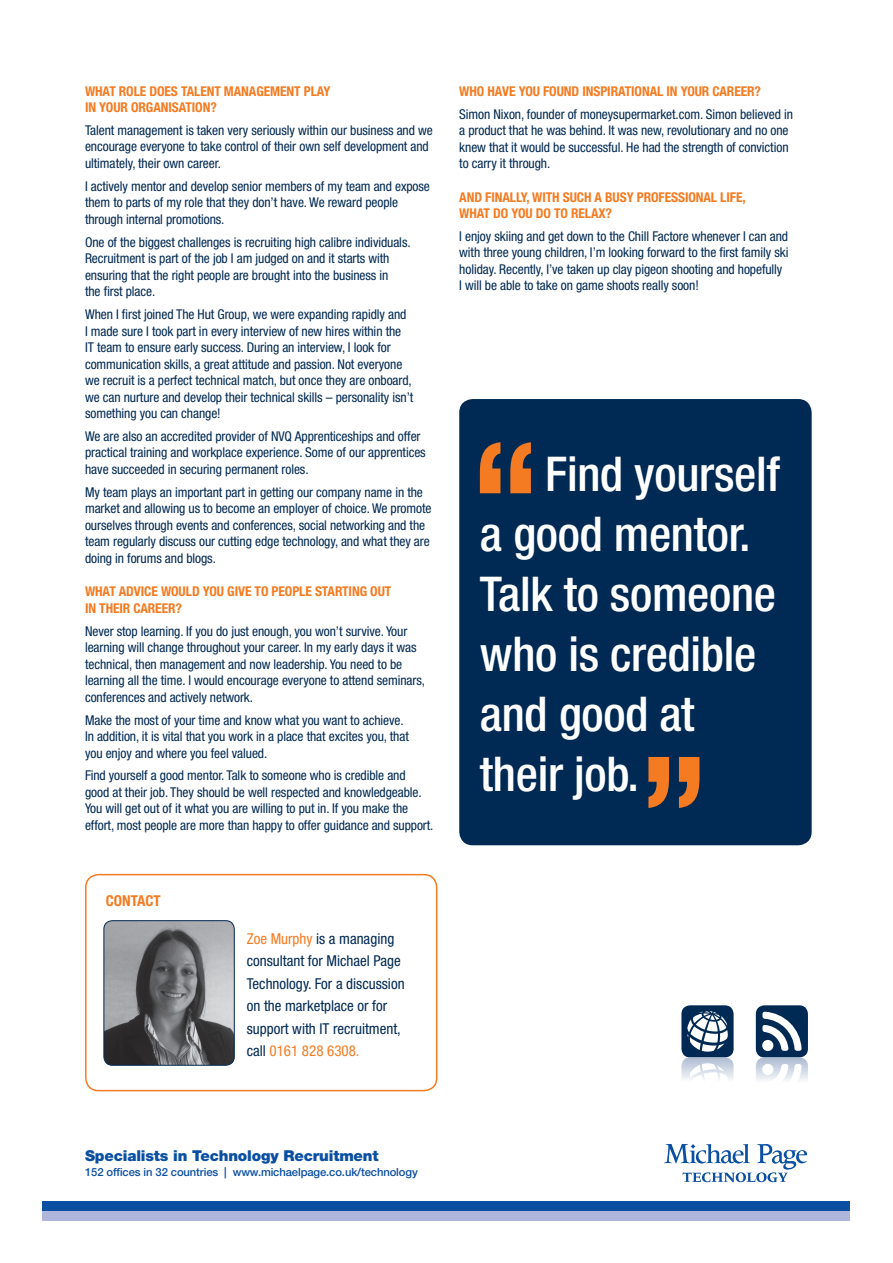
<style>
.page{position:relative;width:893px;height:1263px;background:#fff}
.page>*{position:absolute;margin:0;border:0;box-sizing:border-box;transform-origin:0 0}
.t1{font:500 condensed 48px/60px "Helvetica Neue";letter-spacing:-.005em;color:#fff}
.t2{font:condensed 15px/22.5px "Helvetica Neue";color:#002953}
.t3{font:900 15px "Helvetica Neue";letter-spacing:-.01em;color:#0a4fa2}
.t4{font:700 condensed 15px "Helvetica Neue";color:#f47b21}
.t5{font:condensed 13.5px/16.5px "Helvetica Neue";letter-spacing:-.005em;color:#002953}
.t6{font:700 condensed 13.5px/16.5px "Helvetica Neue";letter-spacing:-.005em;color:#f47b21}
.t7{font:500 11.25px "Helvetica Neue";letter-spacing:-.01em;color:#0a4fa2}
.s1{color:#f47b21}
</style>
<div class="page">
<div style="left:43px;top:1201px;width:807px;height:19px;background:#0a4fa2"></div>
<div style="left:43px;top:1211px;width:807px;height:9px;background:#aeb6db"></div>
<svg style="left:664px;top:1144px;width:143px;height:38px"></svg>
<svg style="left:756px;top:1005px;width:52px;height:75px"></svg>
<svg style="left:681px;top:1005px;width:53px;height:74px"></svg>
<div style="left:85px;top:874px;width:352px;height:217px;border:2px solid #f47b21;border-radius:13px"></div>
<img style="left:105px;top:921px;width:129px;height:144px">
<div style="left:103px;top:920px;width:132px;height:146px;border:1px solid #002953;border-radius:9px"></div>
<div style="left:460px;top:400px;width:351px;height:444px;background:#002953;border-radius:13px"></div>
<div style="left:459px;top:399px;width:353px;height:446px;border:2px solid #002953;border-radius:13px"></div>
<svg style="left:480px;top:442px;width:51px;height:51px"></svg>
<svg style="left:648px;top:757px;width:51px;height:51px"></svg>
<p class="t6" style="left:85px;top:82px;width:247px">WHAT ROLE DOES TALENT MANAGEMENT PLAY<br>IN YOUR ORGANISATION?</p>
<p class="t5" style="left:85px;top:122px;width:349px">Talent management is taken very seriously within our business and we encourage everyone to take control of their own self development and ultimately, their own career.</p>
<p class="t5" style="left:85px;top:178px;width:346px">I actively mentor and develop senior members of my team and expose them to parts of my role that they don’t have. We reward people through internal promotions.</p>
<p class="t5" style="left:85px;top:234px;width:327px">One of the biggest challenges is recruiting high calibre individuals.<br>Recruitment is part of the job I am judged on and it starts with ensuring that the right people are brought into the business in<br>the first place.</p>
<p class="t5" style="left:85px;top:306px;width:330px">When I first joined The Hut Group, we were expanding rapidly and<br>I made sure I took part in every interview of new hires within the IT team to ensure early success. During an interview, I look for communication skills, a great attitude and passion. Not everyone we recruit is a perfect technical match, but once they are onboard, we can nurture and develop their technical skills – personality isn’t something you can change!</p>
<p class="t5" style="left:85px;top:428px;width:342px">We are also an accredited provider of NVQ Apprenticeships and offer practical training and workplace experience. Some of our apprentices have succeeded in securing permanent roles.</p>
<p class="t5" style="left:85px;top:484px;width:348px">My team plays an important part in getting our company name in the market and allowing us to become an employer of choice. We promote ourselves through events and conferences, social networking and the team regularly discuss our cutting edge technology, and what they are doing in forums and blogs.</p>
<p class="t6" style="left:85px;top:583px;width:308px">WHAT ADVICE WOULD YOU GIVE TO PEOPLE STARTING OUT<br>IN THEIR CAREER?</p>
<p class="t5" style="left:85px;top:623px;width:341px">Never stop learning. If you do just enough, you won’t survive. Your learning will change throughout your career. In my early days it was technical, then management and now leadership. You need to be learning all the time. I would encourage everyone to attend seminars, conferences and actively network.</p>
<p class="t5" style="left:85px;top:711px;width:325px">Make the most of your time and know what you want to achieve.<br>In addition, it is vital that you work in a place that excites you, that you enjoy and where you feel valued.</p>
<p class="t5" style="left:85px;top:767px;width:350px">Find yourself a good mentor. Talk to someone who is credible and<br>good at their job. They should be well respected and knowledgeable.<br>You will get out of it what you are willing to put in. If you make the effort, most people are more than happy to offer guidance and support.</p>
<p class="t4" style="left:106px;top:892px;width:56px">CONTACT</p>
<p class="t2" style="left:247px;top:927px;width:159px"><span class="s1">Zoe Murphy</span> is a managing consultant for Michael Page<br>Technology. For a discussion on the marketplace or for support with IT recruitment, call <span class="s1">0161 828 6308.</span></p>
<p class="t6" style="left:459px;top:82px;width:303px">WHO HAVE YOU FOUND INSPIRATIONAL IN YOUR CAREER?</p>
<p class="t5" style="left:459px;top:105px;width:335px">Simon Nixon, founder of moneysupermarket.com. Simon believed in a product that he was behind. It was new, revolutionary and no one knew that it would be successful. He had the strength of conviction to carry it through.</p>
<p class="t6" style="left:459px;top:188px;width:288px">AND FINALLY, WITH SUCH A BUSY PROFESSIONAL LIFE,<br>WHAT DO YOU DO TO RELAX?</p>
<p class="t5" style="left:459px;top:228px;width:331px">I enjoy skiing and get down to the Chill Factore whenever I can and with three young children, I’m looking forward to the first family ski holiday. Recently, I’ve taken up clay pigeon shooting and hopefully I will be able to take on game shoots really soon!</p>
<h1 class="t1" style="left:480px;top:443px;width:301px;text-indent:65px">Find yourself a good mentor.<br>Talk to someone who is credible and good at their job.</h1>
<p class="t3" style="left:85px;top:1147px;width:295px">Specialists in Technology Recruitment</p>
<p class="t7" style="left:85px;top:1165px;width:334px">152 offices in 32 countries | www.michaelpage.co.uk/technology</p>
</div>
